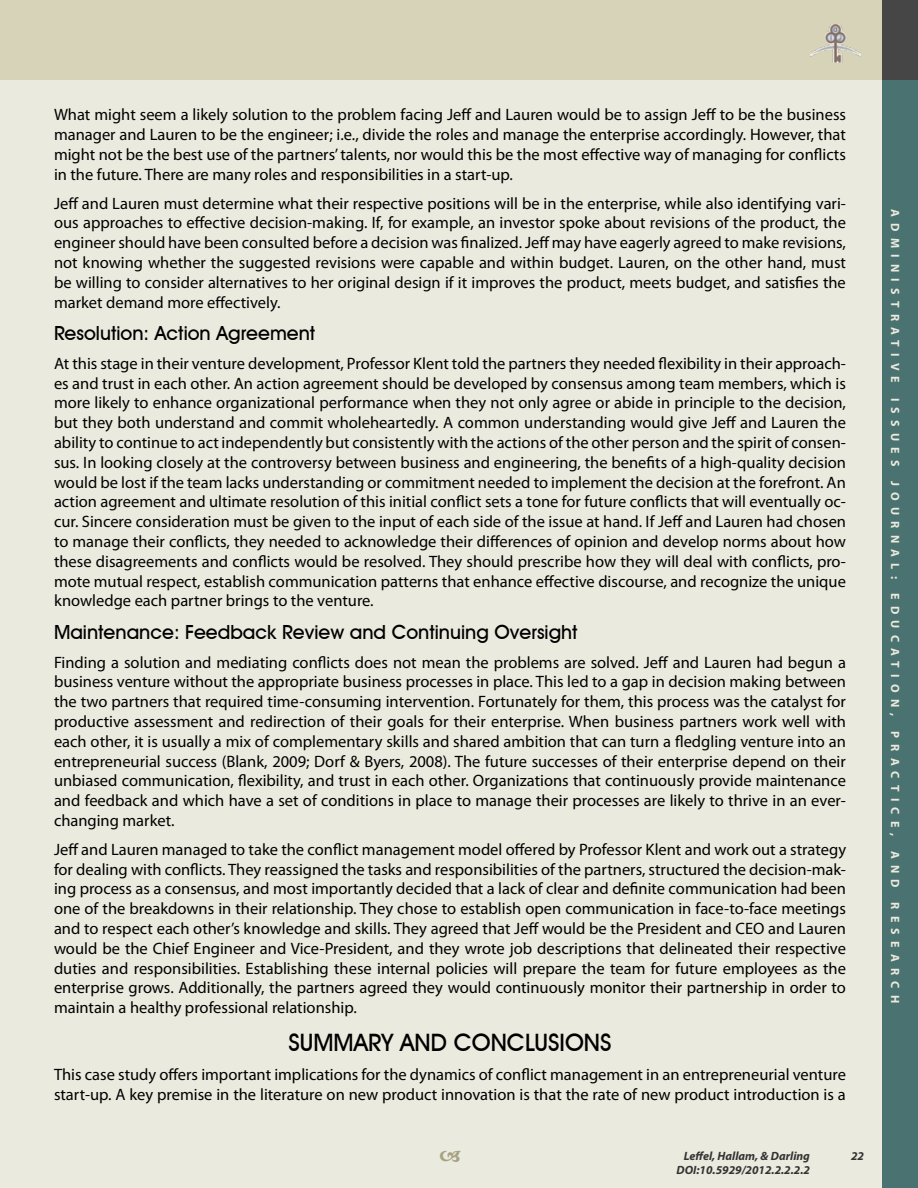
<style>
.page{position:relative;width:918px;height:1188px;background:#ebeade}
.page>*{position:absolute;margin:0;border:0;box-sizing:border-box;transform-origin:0 0}
.t1{font:500 24px "Avant Garde IT Cby BT";color:#000}
.t2{font:500 19.5px "Avant Garde IT Cby BT";color:#000}
.t3{font:16.5px/19.8px "Myriad Pro";color:#000;text-align:justify}
.t4{font:700 12px "Myriad Pro";letter-spacing:.52em;color:#ebeade}
.t5{font:italic 700 12px "Myriad Pro";color:#333}
</style>
<div class="page">
<div style="left:0;top:0;width:882px;height:80px;background:#d7d3b9"></div>
<div style="left:882px;top:80px;width:36px;height:1108px;background:#4a7270"></div>
<div style="left:882px;top:0;width:36px;height:80px;background:#464646"></div>
<img style="left:811px;top:24px;width:50px;height:38px">
<p class="t3" style="left:54px;top:105px;width:794px">What might seem a likely solution to the problem facing Jeff and Lauren would be to assign Jeff to be the business manager and Lauren to be the engineer; i.e., divide the roles and manage the enterprise accordingly. However, that might not be the best use of the partners’ talents, nor would this be the most effective way of managing for conflicts in the future. There are many roles and responsibilities in a start-up.</p>
<p class="t3" style="left:54px;top:193px;width:794px">Jeff and Lauren must determine what their respective positions will be in the enterprise, while also identifying vari&shy;ous approaches to effective decision-making. If, for example, an investor spoke about revisions of the product, the engineer should have been consulted before a decision was finalized. Jeff may have eagerly agreed to make revisions, not knowing whether the suggested revisions were capable and within budget. Lauren, on the other hand, must be willing to consider alternatives to her original design if it improves the product, meets budget, and satisfies the market demand more effectively.</p>
<p class="t2" style="left:54px;top:321px;width:263px">Resolution: Action Agreement</p>
<p class="t3" style="left:54px;top:353px;width:794px">At this stage in their venture development, Professor Klent told the partners they needed flexibility in their approach&shy;es and trust in each other. An action agreement should be developed by consensus among team members, which is more likely to enhance organizational performance when they not only agree or abide in principle to the decision, but they both understand and commit wholeheartedly. A common understanding would give Jeff and Lauren the ability to continue to act independently but consistently with the actions of the other person and the spirit of consen&shy;sus. In looking closely at the controversy between business and engineering, the benefits of a high-quality decision would be lost if the team lacks understanding or commitment needed to implement the decision at the forefront. An action agreement and ultimate resolution of this initial conflict sets a tone for future conflicts that will eventually oc&shy;cur. Sincere consideration must be given to the input of each side of the issue at hand. If Jeff and Lauren had chosen to manage their conflicts, they needed to acknowledge their differences of opinion and develop norms about how these disagreements and conflicts would be resolved. They should prescribe how they will deal with conflicts, pro&shy;mote mutual respect, establish communication patterns that enhance effective discourse, and recognize the unique knowledge each partner brings to the venture.</p>
<p class="t2" style="left:54px;top:620px;width:525px">Maintenance: Feedback Review and Continuing Oversight</p>
<p class="t3" style="left:54px;top:652px;width:794px">Finding a solution and mediating conflicts does not mean the problems are solved. Jeff and Lauren had begun a business venture without the appropriate business processes in place. This led to a gap in decision making between the two partners that required time-consuming intervention. Fortunately for them, this process was the catalyst for productive assessment and redirection of their goals for their enterprise. When business partners work well with each other, it is usually a mix of complementary skills and shared ambition that can turn a fledgling venture into an entrepreneurial success (Blank, 2009; Dorf &amp; Byers, 2008). The future successes of their enterprise depend on their unbiased communication, flexibility, and trust in each other. Organizations that continuously provide maintenance and feedback and which have a set of conditions in place to manage their processes are likely to thrive in an ever&shy;changing market.</p>
<p class="t3" style="left:54px;top:839px;width:794px">Jeff and Lauren managed to take the conflict management model offered by Professor Klent and work out a strategy for dealing with conflicts. They reassigned the tasks and responsibilities of the partners, structured the decision-mak&shy;ing process as a consensus, and most importantly decided that a lack of clear and definite communication had been one of the breakdowns in their relationship. They chose to establish open communication in face-to-face meetings and to respect each other’s knowledge and skills. They agreed that Jeff would be the President and CEO and Lauren would be the Chief Engineer and Vice-President, and they wrote job descriptions that delineated their respective duties and responsibilities. Establishing these internal policies will prepare the team for future employees as the enterprise grows. Additionally, the partners agreed they would continuously monitor their partnership in order to maintain a healthy professional relationship.</p>
<h1 class="t1" style="left:288px;top:1028px;width:28px">Summary</h1>
<h1 class="t1" style="left:400px;top:1028px;width:138px">and Conclusio</h1>
<h1 class="t1" style="left:584px;top:1028px;width:27px">ns</h1>
<p class="t3" style="left:54px;top:1064px;width:794px">This case study offers important implications for the dynamics of conflict management in an entrepreneurial venture start-up. A key premise in the literature on new product innovation is that the rate of new product introduction is a</p>
<p class="t5" style="left:684px;top:1148px;width:128px">Leffel, Hallam, &amp; Darling</p>
<p class="t5" style="left:851px;top:1148px;width:14px">22</p>
<p class="t5" style="left:677px;top:1162px;width:135px">DOI:10.5929/2012.2.2.2.2</p>
<p class="t4" style="left:903px;top:209px;width:795px;rotate:90deg">ADMINISTRATIVE ISSUES JOURNAL: EdUCATION, PRACTICE, AND RESEARCH</p>
</div>
